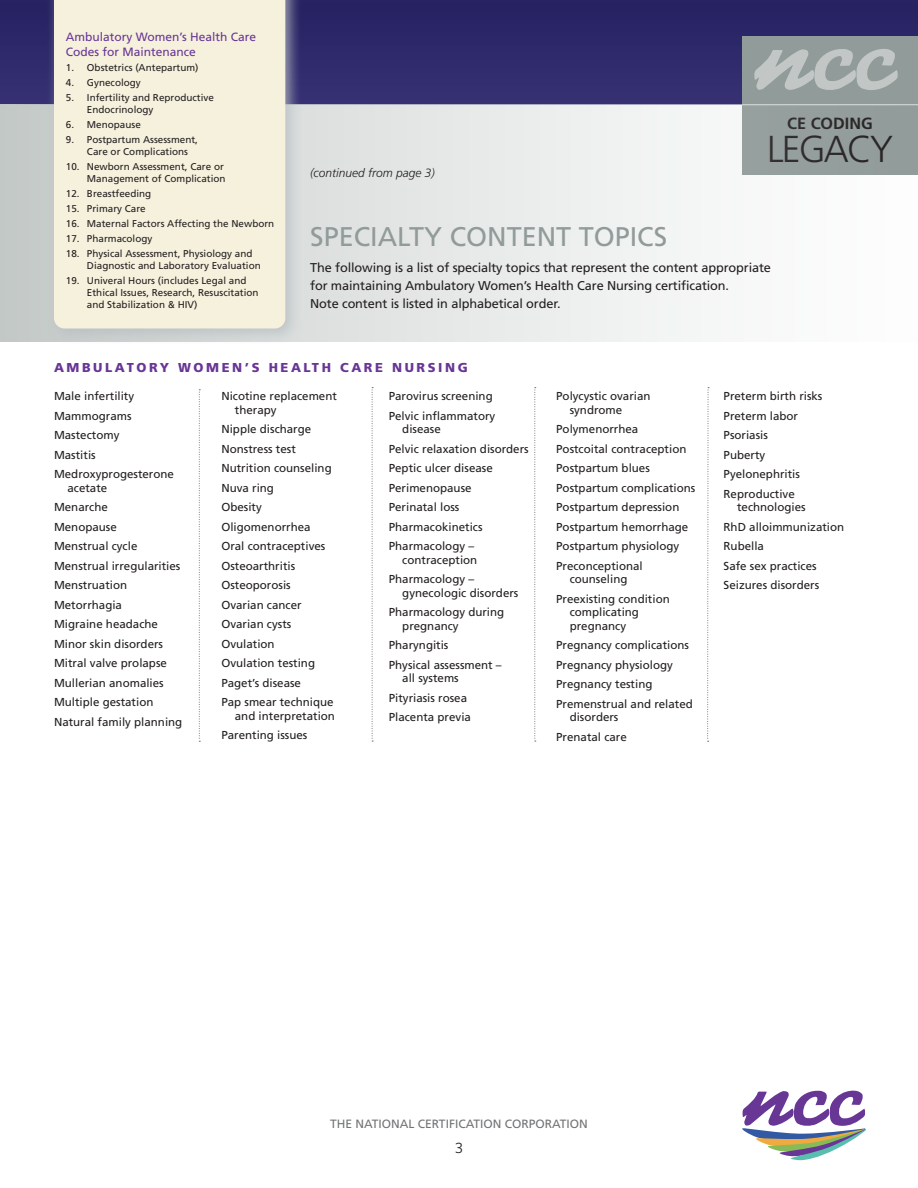
<style>
.page{position:relative;width:918px;height:1188px;background:#fff}
.page>*{position:absolute;margin:0;border:0;box-sizing:border-box;transform-origin:0 0}
.t1{font:300 37.5px "Frutiger";letter-spacing:-.05em;color:#231f20}
.t2{font:27px "Frutiger";color:#919b99}
.t3{font:700 16.2px "Frutiger";color:#231f20}
.t4{font:15px "Whitney";color:#231f20}
.Subhead{font:900 12.9px "Frutiger LT";letter-spacing:.2em;color:#683695}
.Minion_text{font:12.75px/17.7px "Frutiger LT";letter-spacing:-.01em;color:#231f20}
.Subhead-2{font:12px/15px "Frutiger LT";color:#683695}
.t5{font:12px "Frutiger";color:#717375}
.t6{font:italic 300 12px "Frutiger";color:#231f20}
.Frutiger_Small_listi{font:11.55px/13.5px "Frutiger LT";color:#231f20}
.Subhead-3{font:9.9px/12px "Frutiger LT";color:#231f20}
</style>
<div class="page">
<div style="left:0;top:0;width:918px;height:104px;background:#292565"></div>
<div style="left:742px;top:36px;width:176px;height:139px;background:#919b99"></div>
<svg style="left:0;top:49px;width:898px;height:55px"></svg>
<svg style="left:742px;top:1091px;width:124px;height:69px"></svg>
<svg style="left:0;top:104px;width:918px;height:237px"></svg>
<svg style="left:199px;top:389px;width:1px;height:353px"></svg>
<svg style="left:707px;top:387px;width:2px;height:355px"></svg>
<svg style="left:534px;top:387px;width:2px;height:355px"></svg>
<svg style="left:372px;top:387px;width:1px;height:355px"></svg>
<div style="left:47px;top:0;width:254px;height:344px;background:#b7bec2;opacity:.75"></div>
<div style="left:54px;top:0;width:231px;height:328px;background:#f6f1dd"></div>
<p class="Subhead-2" style="left:66px;top:30px;width:192px">Ambulatory Women’s Health Care<br>Codes for Maintenance</p>
<p class="Subhead-3" style="left:66px;top:62px;width:134px">1. Obstetrics (Antepartum)</p>
<p class="Subhead-3" style="left:66px;top:77px;width:76px">4. Gynecology</p>
<p class="Subhead-3" style="left:87px;top:92px;width:129px;text-indent:-21px">5. Infertility and Reproductive<br>Endocrinology</p>
<p class="Subhead-3" style="left:66px;top:119px;width:76px">6. Menopause</p>
<p class="Subhead-3" style="left:87px;top:134px;width:113px;text-indent:-21px">9. Postpartum Assessment,<br>Care or Complications</p>
<p class="Subhead-3" style="left:66px;top:161px;width:161px;text-align:right">10. Newborn Assessment, Care or<br>Management of Complication</p>
<p class="Subhead-3" style="left:66px;top:188px;width:87px">12. Breastfeeding</p>
<p class="Subhead-3" style="left:66px;top:203px;width:81px">15. Primary Care</p>
<p class="Subhead-3" style="left:66px;top:218px;width:210px">16. Maternal Factors Affecting the Newborn</p>
<p class="Subhead-3" style="left:66px;top:233px;width:88px">17. Pharmacology</p>
<p class="Subhead-3" style="left:87px;top:248px;width:175px;text-indent:-21px">18. Physical Assessment, Physiology and<br>Diagnostic and Laboratory Evaluation</p>
<p class="Subhead-3" style="left:87px;top:275px;width:173px;text-indent:-21px">19. Univeral Hours (includes Legal and<br>Ethical Issues, Research, Resuscitation and Stabilization &amp; HIV)</p>
<p class="t6" style="left:310px;top:166px;width:126px">(continued from page 3)</p>
<p class="t2" style="left:310px;top:221px;width:359px">SPECIALTY CONTENT TOPICS</p>
<h3 class="t3" style="left:787px;top:113px;width:87px">CE CODING</h3>
<h1 class="t1" style="left:767px;top:127px;width:128px">LEGACY</h1>
<p class="Minion_text" style="left:310px;top:259px;width:462px">The following is a list of specialty topics that represent the content appropriate for maintaining Ambulatory Women’s Health Care Nursing certification.<br>Note content is listed in alphabetical order.</p>
<p class="Subhead" style="left:54px;top:360px;width:415px">AMBULATORY WOMEN’S HEALTH CARE NURSING</p>
<p class="Frutiger_Small_listi" style="left:54px;top:390px;width:82px">Male infertility</p>
<p class="Frutiger_Small_listi" style="left:54px;top:409px;width:79px">Mammograms</p>
<p class="Frutiger_Small_listi" style="left:54px;top:429px;width:67px">Mastectomy</p>
<p class="Frutiger_Small_listi" style="left:54px;top:448px;width:43px">Mastitis</p>
<p class="Frutiger_Small_listi" style="left:68px;top:468px;width:108px;text-indent:-14px">Medroxyprogesterone acetate</p>
<p class="Frutiger_Small_listi" style="left:54px;top:501px;width:55px">Menarche</p>
<p class="Frutiger_Small_listi" style="left:54px;top:520px;width:64px">Menopause</p>
<p class="Frutiger_Small_listi" style="left:54px;top:540px;width:85px">Menstrual cycle</p>
<p class="Frutiger_Small_listi" style="left:54px;top:559px;width:128px">Menstrual irregularities</p>
<p class="Frutiger_Small_listi" style="left:54px;top:579px;width:75px">Menstruation</p>
<p class="Frutiger_Small_listi" style="left:54px;top:598px;width:70px">Metorrhagia</p>
<p class="Frutiger_Small_listi" style="left:54px;top:618px;width:105px">Migraine headache</p>
<p class="Frutiger_Small_listi" style="left:54px;top:637px;width:111px">Minor skin disorders</p>
<p class="Frutiger_Small_listi" style="left:54px;top:657px;width:114px">Mitral valve prolapse</p>
<p class="Frutiger_Small_listi" style="left:54px;top:676px;width:111px">Mullerian anomalies</p>
<p class="Frutiger_Small_listi" style="left:54px;top:696px;width:101px">Multiple gestation</p>
<p class="Frutiger_Small_listi" style="left:54px;top:715px;width:130px">Natural family planning</p>
<p class="Frutiger_Small_listi" style="left:235px;top:390px;width:104px;text-indent:-14px">Nicotine replacement therapy</p>
<p class="Frutiger_Small_listi" style="left:221px;top:423px;width:91px">Nipple discharge</p>
<p class="Frutiger_Small_listi" style="left:221px;top:442px;width:76px">Nonstress test</p>
<p class="Frutiger_Small_listi" style="left:221px;top:462px;width:112px">Nutrition counseling</p>
<p class="Frutiger_Small_listi" style="left:221px;top:481px;width:54px">Nuva ring</p>
<p class="Frutiger_Small_listi" style="left:221px;top:501px;width:42px">Obesity</p>
<p class="Frutiger_Small_listi" style="left:221px;top:520px;width:91px">Oligomenorrhea</p>
<p class="Frutiger_Small_listi" style="left:221px;top:540px;width:105px">Oral contraceptives</p>
<p class="Frutiger_Small_listi" style="left:221px;top:559px;width:75px">Osteoarthritis</p>
<p class="Frutiger_Small_listi" style="left:221px;top:579px;width:71px">Osteoporosis</p>
<p class="Frutiger_Small_listi" style="left:221px;top:598px;width:82px">Ovarian cancer</p>
<p class="Frutiger_Small_listi" style="left:221px;top:618px;width:71px">Ovarian cysts</p>
<p class="Frutiger_Small_listi" style="left:221px;top:637px;width:55px">Ovulation</p>
<p class="Frutiger_Small_listi" style="left:221px;top:657px;width:95px">Ovulation testing</p>
<p class="Frutiger_Small_listi" style="left:221px;top:676px;width:81px">Paget’s disease</p>
<p class="Frutiger_Small_listi" style="left:221px;top:696px;width:115px;text-align:right">Pap smear technique and interpretation</p>
<p class="Frutiger_Small_listi" style="left:221px;top:729px;width:88px">Parenting issues</p>
<p class="Frutiger_Small_listi" style="left:389px;top:390px;width:105px">Parovirus screening</p>
<p class="Frutiger_Small_listi" style="left:402px;top:409px;width:95px;text-indent:-14px">Pelvic inflammatory disease</p>
<p class="Frutiger_Small_listi" style="left:389px;top:442px;width:141px">Pelvic relaxation disorders</p>
<p class="Frutiger_Small_listi" style="left:389px;top:462px;width:105px">Peptic ulcer disease</p>
<p class="Frutiger_Small_listi" style="left:389px;top:481px;width:84px">Perimenopause</p>
<p class="Frutiger_Small_listi" style="left:389px;top:501px;width:72px">Perinatal loss</p>
<p class="Frutiger_Small_listi" style="left:389px;top:520px;width:95px">Pharmacokinetics</p>
<p class="Frutiger_Small_listi" style="left:389px;top:540px;width:90px;text-align:right">Pharmacology – contraception</p>
<p class="Frutiger_Small_listi" style="left:402px;top:573px;width:118px;text-indent:-14px">Pharmacology – gynecologic disorders</p>
<p class="Frutiger_Small_listi" style="left:402px;top:606px;width:104px;text-indent:-14px">Pharmacology during pregnancy</p>
<p class="Frutiger_Small_listi" style="left:389px;top:639px;width:61px">Pharyngitis</p>
<p class="Frutiger_Small_listi" style="left:402px;top:658px;width:101px;text-indent:-14px">Physical assessment – all systems</p>
<p class="Frutiger_Small_listi" style="left:389px;top:691px;width:80px">Pityriasis rosea</p>
<p class="Frutiger_Small_listi" style="left:389px;top:711px;width:84px">Placenta previa</p>
<p class="Frutiger_Small_listi" style="left:570px;top:390px;width:82px;text-indent:-14px">Polycystic ovarian syndrome</p>
<p class="Frutiger_Small_listi" style="left:556px;top:423px;width:84px">Polymenorrhea</p>
<p class="Frutiger_Small_listi" style="left:556px;top:442px;width:132px">Postcoital contraception</p>
<p class="Frutiger_Small_listi" style="left:556px;top:462px;width:95px">Postpartum blues</p>
<p class="Frutiger_Small_listi" style="left:556px;top:481px;width:141px">Postpartum complications</p>
<p class="Frutiger_Small_listi" style="left:556px;top:501px;width:125px">Postpartum depression</p>
<p class="Frutiger_Small_listi" style="left:556px;top:520px;width:134px">Postpartum hemorrhage</p>
<p class="Frutiger_Small_listi" style="left:556px;top:540px;width:125px">Postpartum physiology</p>
<p class="Frutiger_Small_listi" style="left:556px;top:559px;width:88px;text-align:center">Preconceptional counseling</p>
<p class="Frutiger_Small_listi" style="left:570px;top:592px;width:102px;text-indent:-14px">Preexisting condition complicating pregnancy</p>
<p class="Frutiger_Small_listi" style="left:556px;top:639px;width:134px">Pregnancy complications</p>
<p class="Frutiger_Small_listi" style="left:556px;top:658px;width:118px">Pregnancy physiology</p>
<p class="Frutiger_Small_listi" style="left:556px;top:678px;width:98px">Pregnancy testing</p>
<p class="Frutiger_Small_listi" style="left:570px;top:697px;width:125px;text-indent:-14px">Premenstrual and related disorders</p>
<p class="Frutiger_Small_listi" style="left:556px;top:730px;width:72px">Prenatal care</p>
<p class="Frutiger_Small_listi" style="left:724px;top:390px;width:100px">Preterm birth risks</p>
<p class="Frutiger_Small_listi" style="left:724px;top:409px;width:76px">Preterm labor</p>
<p class="Frutiger_Small_listi" style="left:724px;top:429px;width:46px">Psoriasis</p>
<p class="Frutiger_Small_listi" style="left:724px;top:448px;width:43px">Puberty</p>
<p class="Frutiger_Small_listi" style="left:724px;top:468px;width:78px">Pyelonephritis</p>
<p class="Frutiger_Small_listi" style="left:737px;top:487px;width:70px;text-indent:-14px">Reproductive technologies</p>
<p class="Frutiger_Small_listi" style="left:724px;top:520px;width:122px">RhD alloimmunization</p>
<p class="Frutiger_Small_listi" style="left:724px;top:540px;width:42px">Rubella</p>
<p class="Frutiger_Small_listi" style="left:724px;top:559px;width:95px">Safe sex practices</p>
<p class="Frutiger_Small_listi" style="left:724px;top:579px;width:97px">Seizures disorders</p>
<p class="t5" style="left:330px;top:1117px;width:259px">THE NATIONAL CERTIFICATION CORPORATION</p>
<p class="t4" style="left:455px;top:1138px;width:9px">3</p>
</div>
